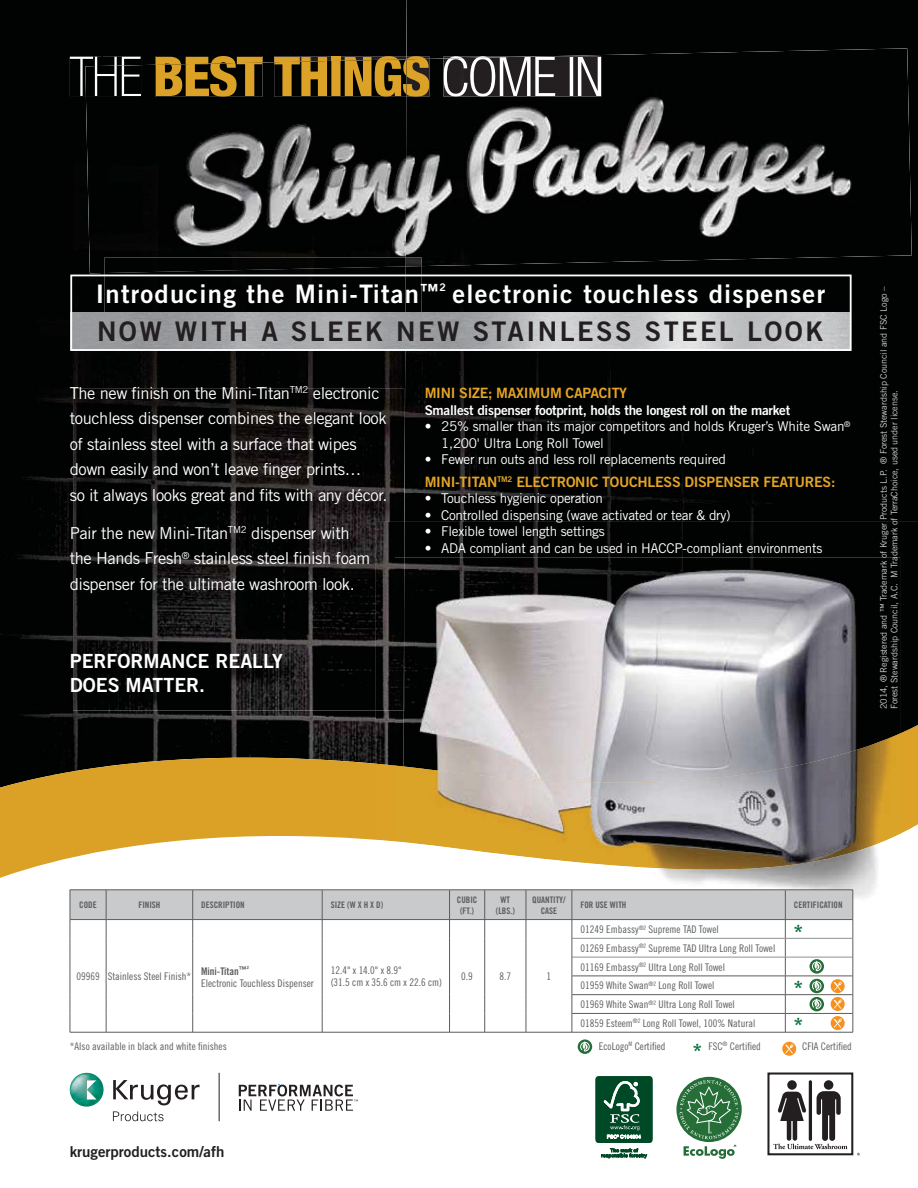
<style>
.page{position:relative;width:918px;height:1188px;background:#fff}
.page>*{position:absolute;margin:0;border:0;box-sizing:border-box;transform-origin:0 0}
.t1{font:800 condensed 54.75px "Helvetica Neue";letter-spacing:-.03em;color:#dba127}
.t2{font:27px "Trade Gothic Bold Two";letter-spacing:.09em;color:#231f20}
.t3{font:25.5px "Trade Gothic Bold Two";letter-spacing:.05em;color:#fff}
.t4{font:21px/37.2px "Trade Gothic Bold Two";color:#006a39}
.t5{font:19.5px/24px "Trade Gothic Bold Two";color:#fff}
.t6{font:16.5px/25.5px "Trade Gothic";letter-spacing:-.025em;color:#fff}
.t7{font:15px "Trade Gothic Bold Two";color:#231f20}
.t8{font:14.25px "Trade Gothic Bold Two";letter-spacing:-.02em;color:#e5a424}
.t9{font:13.5px/16.5px "Trade Gothic";letter-spacing:-.02em;color:#fff}
.t10{font:13.5px "Trade Gothic Bold Two";letter-spacing:-.02em;color:#fff}
.t11{font:10.5px/18.8px "Trade Gothic Cond Eighteen";color:#5b5d5f}
.t12{font:10.5px "Trade Gothic Bold Cond Twenty";color:#5b5d5f}
.t13{font:9px/10.8px "Trade Gothic";letter-spacing:-.01em;color:#d1d2d3}
.t14{font:9px/10.8px "Trade Gothic Bold Cond Twenty";color:#5b5d5f;text-align:center}
.s1{font-weight:100;font-size:55.05px;color:#fff}
.s2{font-size:55.05px}
.s3{font-weight:300;color:#fff}
.s4{font-family:"Trade Gothic Cond Eighteen"}
.s5{font-family:"Trade Gothic Bold Two";font-size:21px;color:#006a39}
</style>
<div class="page">
<div style="left:406px;top:0;width:512px;height:522px;background:#000302"></div>
<div style="left:0;top:0;width:51px;height:709px;background:#000302"></div>
<div style="left:51px;top:0;width:50px;height:693px;background:#000302"></div>
<img style="left:357px;top:351px;width:49px;height:171px">
<img style="left:101px;top:351px;width:256px;height:37px">
<img style="left:101px;top:273px;width:3px;height:40px">
<div style="left:101px;top:0;width:306px;height:62px;background:#010202"></div>
<img style="left:70px;top:57px;width:71px;height:39px">
<img style="left:156px;top:56px;width:107px;height:6px">
<img style="left:274px;top:56px;width:132px;height:3px">
<img style="left:73px;top:388px;width:331px;height:321px">
<img style="left:406px;top:48px;width:506px;height:218px">
<img style="left:86px;top:62px;width:320px;height:211px">
<img style="left:85px;top:65px;width:9px;height:31px">
<img style="left:94px;top:65px;width:47px;height:31px">
<img style="left:156px;top:62px;width:107px;height:35px">
<img style="left:407px;top:59px;width:22px;height:38px">
<img style="left:274px;top:59px;width:133px;height:38px">
<img style="left:444px;top:56px;width:157px;height:41px">
<div style="left:104px;top:266px;width:318px;height:47px;background:#010202"></div>
<img style="left:406px;top:257px;width:16px;height:9px">
<img style="left:104px;top:257px;width:302px;height:16px">
<svg style="left:0;top:709px;width:376px;height:96px;background:#644c19"></svg>
<svg style="left:0;top:805px;width:860px;height:354px"></svg>
<img style="left:70px;top:1073px;width:34px;height:34px">
<svg style="left:87px;top:1080px;width:9px;height:20px"></svg>
<svg style="left:113px;top:1080px;width:87px;height:25px"></svg>
<svg style="left:113px;top:1111px;width:51px;height:10px"></svg>
<hr style="left:219px;top:1073px;width:1px;height:48px;background:#231f20">
<svg style="left:239px;top:1084px;width:119px;height:27px"></svg>
<div style="left:824px;top:1080px;width:9px;height:10px;background:#231f20;border-radius:50%"></div>
<svg style="left:787px;top:1080px;width:10px;height:10px"></svg>
<hr style="left:809px;top:1080px;width:3px;height:61px;background:#231f20;border-radius:2px">
<svg style="left:773px;top:1091px;width:74px;height:58px"></svg>
<div style="left:767px;top:1073px;width:86px;height:82px;border:2px solid #231f20"></div>
<svg style="left:676px;top:1077px;width:66px;height:65px"></svg>
<svg style="left:679px;top:1080px;width:60px;height:59px;background:#578f65"></svg>
<svg style="left:684px;top:1145px;width:52px;height:14px"></svg>
<div style="left:596px;top:1076px;width:57px;height:67px;background:#004926;border-radius:3px"></div>
<div style="left:596px;top:1076px;width:56px;height:67px;border:1px solid #004926;border-radius:4px"></div>
<svg style="left:604px;top:1081px;width:37px;height:58px"></svg>
<svg style="left:601px;top:1148px;width:46px;height:10px"></svg>
<div style="left:405px;top:522px;width:513px;height:203px;background:#000302"></div>
<img style="left:376px;top:522px;width:29px;height:203px">
<img style="left:376px;top:522px;width:28px;height:189px">
<img style="left:376px;top:725px;width:542px;height:99px">
<img style="left:376px;top:824px;width:542px;height:112px">
<img style="left:404px;top:557px;width:496px;height:177px">
<img style="left:395px;top:711px;width:9px;height:23px">
<img style="left:404px;top:615px;width:1px;height:96px">
<img style="left:395px;top:557px;width:9px;height:154px">
<img style="left:395px;top:734px;width:505px;height:100px">
<img style="left:395px;top:834px;width:505px;height:70px">
<svg style="left:70px;top:1033px;width:783px;height:24px"></svg>
<hr style="left:70px;top:1032px;width:36px;height:1px;background:#5b5d5f">
<hr style="left:106px;top:1032px;width:466px;height:1px;background:#5b5d5f">
<hr style="left:572px;top:1032px;width:281px;height:1px;background:#5b5d5f">
<svg style="left:578px;top:1039px;width:14px;height:15px"></svg>
<svg style="left:580px;top:1041px;width:10px;height:10px"></svg>
<div style="left:782px;top:1042px;width:14px;height:14px;background:#f6911e;border-radius:50%"></div>
<svg style="left:785px;top:1044px;width:9px;height:10px"></svg>
<svg style="left:70px;top:890px;width:784px;height:142px"></svg>
<img style="left:73px;top:313px;width:776px;height:35px">
<div style="left:70px;top:275px;width:782px;height:76px;border:2px solid #fff"></div>
<h1 class="t1" style="left:70px;top:57px;width:536px"><span class="s1">THE</span> <span class="s2">BEST</span> THINGS <span class="s3">COME IN</span></h1>
<h3 class="t3" style="left:96px;top:285px;width:731px">Introducing the Mini-Titan<sup>™</sup><sup>2</sup> electronic touchless dispenser</h3>
<h2 class="t2" style="left:97px;top:322px;width:728px">NOW WITH A SLEEK NEW STAINLESS STEEL LOOK</h2>
<h3 class="t6" style="left:70px;top:381px;width:319px">The new finish on the Mini-Titan<sup>TM2</sup> electronic touchless dispenser combines the elegant look of stainless steel with a surface that wipes down easily and won’t leave finger prints…<br>so it always looks great and fits with any décor.</h3>
<h3 class="t6" style="left:70px;top:522px;width:302px">Pair the new Mini-Titan<sup>TM2</sup> dispenser with the Hands Fresh<sup>®</sup> stainless steel finish foam dispenser for the ultimate washroom look.</h3>
<h3 class="t5" style="left:70px;top:651px;width:215px">PERFORMANCE REALLY<br>DOES MATTER.</h3>
<h3 class="t8" style="left:425px;top:388px;width:204px">MINI SIZE; MAXIMUM CAPACITY</h3>
<p class="t10" style="left:425px;top:405px;width:367px">Smallest dispenser footprint, holds the longest roll on the market</p>
<p class="t9" style="left:441px;top:419px;width:411px;text-indent:-17px">• 25% smaller than its major competitors and holds Kruger’s White Swan<sup>®<br></sup>1,200<span class="s4">'</span> Ultra Long Roll Towel</p>
<p class="t9" style="left:425px;top:452px;width:303px">• Fewer run outs and less roll replacements required</p>
<h3 class="t8" style="left:425px;top:476px;width:412px">MINI-TITAN<sup>TM2</sup> ELECTRONIC TOUCHLESS DISPENSER FEATURES:</h3>
<p class="t9" style="left:425px;top:491px;width:180px">• Touchless hygienic operation</p>
<p class="t9" style="left:425px;top:508px;width:308px">• Controlled dispensing (wave activated or tear &amp; dry)</p>
<p class="t9" style="left:425px;top:524px;width:182px">• Flexible towel length settings</p>
<p class="t9" style="left:425px;top:541px;width:399px">• ADA compliant and can be used in HACCP-compliant environments</p>
<p class="t13" style="left:879px;top:709px;width:424px;rotate:-90deg">2014, ® Registered and ™ Trademark of Kruger Products L.P. ® Forest Stewardship Council and FSC Logo –<br>Forest Stewardship Council, A.C. M Trademark of TerraChoice, used under license.</p>
<p class="t14" style="left:79px;top:900px;width:19px">CODE</p>
<p class="t14" style="left:138px;top:900px;width:23px">FINISH</p>
<p class="t14" style="left:201px;top:900px;width:45px">DESCRIPTION</p>
<p class="t14" style="left:331px;top:900px;width:54px">SIZE (W X H X D)</p>
<p class="t14" style="left:457px;top:895px;width:22px">CUBIC (FT.)</p>
<p class="t14" style="left:496px;top:895px;width:20px">WT (LBS.)</p>
<p class="t14" style="left:532px;top:895px;width:35px">QUANTITY/<br>CASE</p>
<p class="t14" style="left:580px;top:900px;width:47px">FOR USE WITH</p>
<p class="t14" style="left:794px;top:900px;width:50px">CERTIFICATION</p>
<p class="t11" style="left:76px;top:968px;width:116px">09969 Stainless Steel Finish*</p>
<p class="t12" style="left:201px;top:967px;width:49px">Mini-Titan<sup>™</sup><sup>2</sup></p>
<p class="t11" style="left:201px;top:975px;width:114px">Electronic Touchless Dispenser</p>
<p class="t11" style="left:331px;top:965px;width:113px;line-height:12.6px">12.4" x 14.0" x 8.9"<br>(31.5 cm x 35.6 cm x 22.6 cm)</p>
<p class="t11" style="left:461px;top:968px;width:13px">0.9</p>
<p class="t11" style="left:500px;top:968px;width:13px">8.7</p>
<p class="t11" style="left:547px;top:968px;width:6px">1</p>
<p class="t11" style="left:580px;top:921px;width:196px">01249 Embassy<sup>®2</sup> Supreme TAD Towel<br>01269 Embassy<sup>®2</sup> Supreme TAD Ultra Long Roll Towel 01169 Embassy<sup>®2</sup> Ultra Long Roll Towel<br>01959 White Swan<sup>®2</sup> Long Roll Towel<br>01969 White Swan<sup>®2</sup> Ultra Long Roll Towel<br>01859 Esteem<sup>®2</sup> Long Roll Towel, 100% Natural</p>
<h3 class="t4" style="left:793px;top:916px;width:12px">*</h3>
<h3 class="t4" style="left:793px;top:972px;width:12px">* *</h3>
<p class="t11" style="left:70px;top:1038px;width:158px">*Also available in black and white finishes</p>
<p class="t11" style="left:599px;top:1038px;width:68px">EcoLogo<sup>M</sup> Certified</p>
<p class="t11" style="left:692px;top:1038px;width:70px"><span class="s5">*</span> FSC<sup>®</sup> Certified</p>
<p class="t11" style="left:802px;top:1038px;width:51px">CFIA Certified</p>
<h3 class="t7" style="left:70px;top:1146px;width:156px">krugerproducts.com/afh</h3>
</div>
